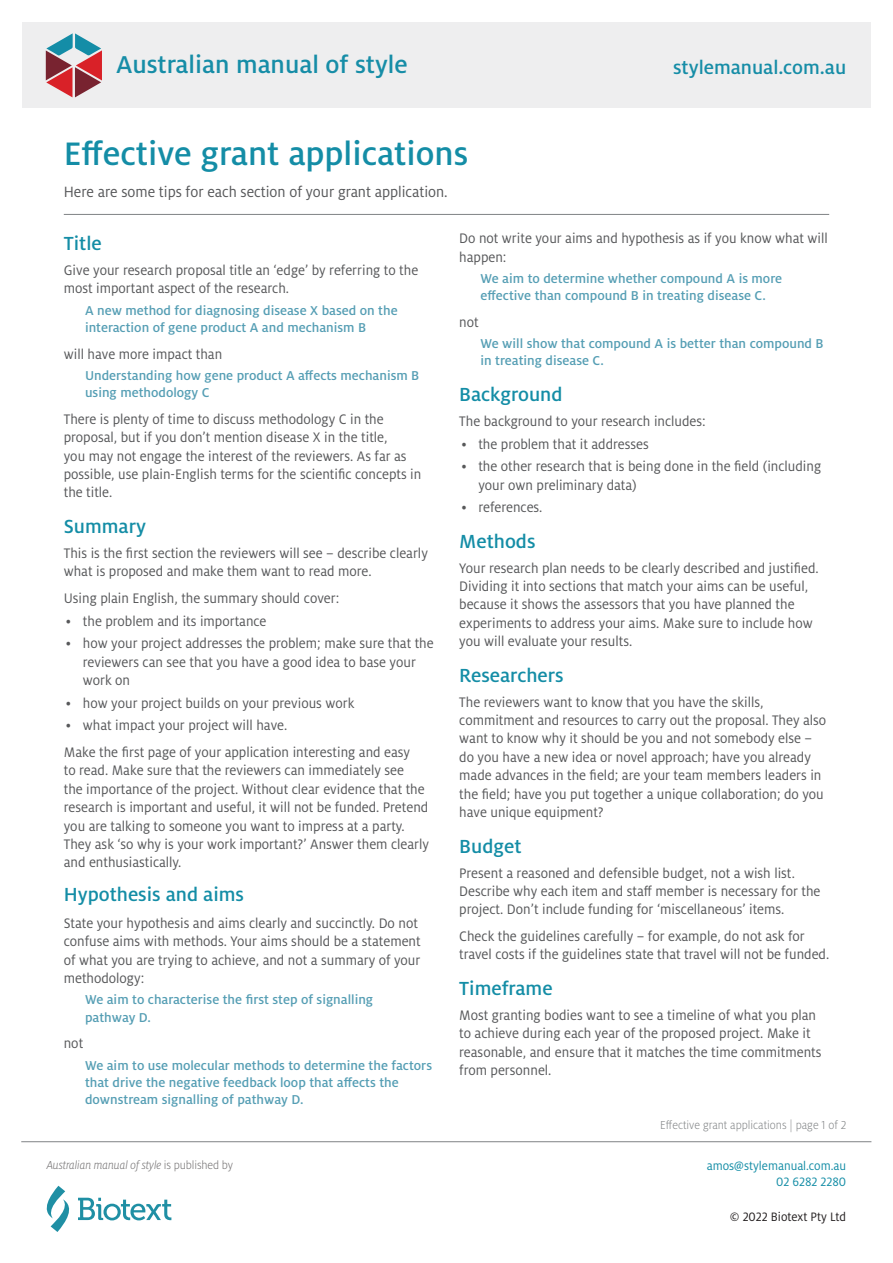
<style>
.page{position:relative;width:893px;height:1263px;background:#fff}
.page>*{position:absolute;margin:0;border:0;box-sizing:border-box;transform-origin:0 0}
.Heading_1{font:500 36px "Milo OT";color:#148da6}
.t1{font:500 27px "Milo OT";color:#168da7}
.Heading_2{font:500 21px "Milo OT";color:#148da6}
.t2{font:500 21px "Milo OT";color:#168da7}
.NormalFirstPara{font:16.5px "Milo OT";color:#57585a;scale:.95 1}
.NormalBeforeBullet{font:15.3px/18.3px "Milo OT";color:#57585a;scale:.95 1}
.Bullet{font:15.3px/18.3px "Milo OT";color:#57585a;scale:.95 1}
.BulletLast{font:15.3px "Milo OT";color:#57585a;scale:.95 1}
.Example{font:500 14.25px/17.1px "Milo OT";color:#559eb4}
.t3{font:13.5px/16.2px "Milo OT";color:#148da6;text-align:right;scale:.95 1}
.t4{font:13.5px "Milo OT";color:#231f20;scale:.95 1}
.t5{font:italic 300 12.75px "Milo OT";letter-spacing:-.01em;color:#727071;scale:.95 1}
.t6{font:300 12.75px "Milo OT";color:#808385;scale:.95 1}
.s1{font-style:normal}
</style>
<div class="page">
<div style="left:22px;top:22px;width:849px;height:85px;background:#eeeeef"></div>
<svg style="left:46px;top:33px;width:56px;height:64px"></svg>
<svg style="left:47px;top:1186px;width:124px;height:46px"></svg>
<hr style="left:21px;top:1141px;width:850px;height:1px;background:#808385">
<hr style="left:64px;top:214px;width:765px;height:1px;background:#808385">
<h2 class="t1" style="left:102px;top:50px;width:293px">Australian manual of style</h2>
<h2 class="t1" style="left:116px;top:50px;width:293px">Australian manual of style</h2>
<h3 class="t2" style="left:673px;top:55px;width:175px">stylemanual.com.au</h3>
<h1 class="Heading_1" style="left:64px;top:133px;width:406px">Effective grant applications</h1>
<p class="NormalFirstPara" style="left:64px;top:183px;width:406px">Here are some tips for each section of your grant application.</p>
<h2 class="Heading_2" style="left:64px;top:232px;width:39px">Title</h2>
<p class="NormalBeforeBullet" style="left:64px;top:261px;width:375px">Give your research proposal title an ‘edge’ by referring to the most important aspect of the research.</p>
<p class="Example" style="left:85px;top:302px;width:314px">A new method for diagnosing disease X based on the interaction of gene product A and mechanism B</p>
<p class="NormalBeforeBullet" style="left:64px;top:345px;width:168px">will have more impact than</p>
<p class="Example" style="left:85px;top:367px;width:336px">Understanding how gene product A affects mechanism B using methodology C</p>
<p class="NormalBeforeBullet" style="left:64px;top:410px;width:378px">There is plenty of time to discuss methodology C in the proposal, but if you don’t mention disease X in the title,<br>you may not engage the interest of the reviewers. As far as possible, use plain-English terms for the scientific concepts in the title.</p>
<h2 class="Heading_2" style="left:64px;top:515px;width:84px">Summary</h2>
<p class="NormalBeforeBullet" style="left:64px;top:544px;width:385px">This is the first section the reviewers will see – describe clearly what is proposed and make them want to read more.</p>
<p class="NormalBeforeBullet" style="left:64px;top:589px;width:292px">Using plain English, the summary should cover:</p>
<p class="Bullet" style="left:66px;top:612px;width:213px">• the problem and its importance</p>
<p class="Bullet" style="left:83px;top:634px;width:371px;text-indent:-17px">• how your project addresses the problem; make sure that the reviewers can see that you have a good idea to base your work on</p>
<p class="Bullet" style="left:66px;top:694px;width:305px">• how your project builds on your previous work</p>
<p class="BulletLast" style="left:66px;top:717px;width:235px">• what impact your project will have.</p>
<p class="NormalBeforeBullet" style="left:64px;top:743px;width:386px">Make the first page of your application interesting and easy<br>to read. Make sure that the reviewers can immediately see<br>the importance of the project. Without clear evidence that the research is important and useful, it will not be funded. Pretend you are talking to someone you want to impress at a party.<br>They ask ‘so why is your work important?’ Answer them clearly and enthusiastically.</p>
<p class="Heading_2" style="left:64px;top:883px;width:182px">Hypothesis and aims</p>
<p class="NormalBeforeBullet" style="left:64px;top:914px;width:377px">State your hypothesis and aims clearly and succinctly. Do not confuse aims with methods. Your aims should be a statement of what you are trying to achieve, and not a summary of your methodology:</p>
<p class="Example" style="left:85px;top:991px;width:290px">We aim to characterise the first step of signalling pathway D.</p>
<p class="NormalBeforeBullet" style="left:64px;top:1035px;width:22px">not</p>
<p class="Example" style="left:85px;top:1057px;width:349px">We aim to use molecular methods to determine the factors that drive the negative feedback loop that affects the downstream signalling of pathway D.</p>
<p class="NormalBeforeBullet" style="left:459px;top:229px;width:389px">Do not write your aims and hypothesis as if you know what will happen:</p>
<p class="Example" style="left:480px;top:270px;width:303px">We aim to determine whether compound A is more effective than compound B in treating disease C.</p>
<p class="NormalBeforeBullet" style="left:459px;top:313px;width:22px">not</p>
<p class="Example" style="left:480px;top:335px;width:345px">We will show that compound A is better than compound B in treating disease C.</p>
<h2 class="Heading_2" style="left:459px;top:383px;width:105px">Background</h2>
<p class="NormalBeforeBullet" style="left:459px;top:412px;width:261px">The background to your research includes:</p>
<p class="Bullet" style="left:461px;top:435px;width:199px">• the problem that it addresses</p>
<p class="Bullet" style="left:478px;top:457px;width:362px;text-indent:-17px">• the other research that is being done in the field (including your own preliminary data)</p>
<p class="BulletLast" style="left:461px;top:499px;width:87px">• references.</p>
<h2 class="Heading_2" style="left:459px;top:530px;width:78px">Methods</h2>
<p class="NormalBeforeBullet" style="left:459px;top:559px;width:380px">Your research plan needs to be clearly described and justified.<br>Dividing it into sections that match your aims can be useful, because it shows the assessors that you have planned the experiments to address your aims. Make sure to include how you will evaluate your results.</p>
<h2 class="Heading_2" style="left:459px;top:664px;width:106px">Researchers</h2>
<p class="NormalBeforeBullet" style="left:459px;top:693px;width:388px">The reviewers want to know that you have the skills, commitment and resources to carry out the proposal. They also want to know why it should be you and not somebody else – do you have a new idea or novel approach; have you already made advances in the field; are your team members leaders in the field; have you put together a unique collaboration; do you have unique equipment?</p>
<h2 class="Heading_2" style="left:459px;top:834px;width:64px">Budget</h2>
<p class="NormalBeforeBullet" style="left:459px;top:864px;width:382px">Present a reasoned and defensible budget, not a wish list.<br>Describe why each item and staff member is necessary for the project. Don’t include funding for ‘miscellaneous’ items.</p>
<p class="NormalBeforeBullet" style="left:459px;top:927px;width:391px">Check the guidelines carefully – for example, do not ask for travel costs if the guidelines state that travel will not be funded.</p>
<h2 class="Heading_2" style="left:459px;top:977px;width:95px">Timeframe</h2>
<p class="NormalBeforeBullet" style="left:459px;top:1006px;width:383px">Most granting bodies want to see a timeline of what you plan to achieve during each year of the proposed project. Make it reasonable, and ensure that it matches the time commitments from personnel.</p>
<p class="t5" style="left:47px;top:1158px;width:198px">Australian manual of style <span class="s1">is published by</span></p>
<p class="t6" style="left:660px;top:1118px;width:197px">Effective grant applications | page 1 of 2</p>
<p class="t3" style="left:707px;top:1157px;width:148px">amos@stylemanual.com.au<br>02 6282 2280</p>
<p class="t4" style="left:730px;top:1209px;width:124px">© 2022 Biotext Pty Ltd</p>
</div>
